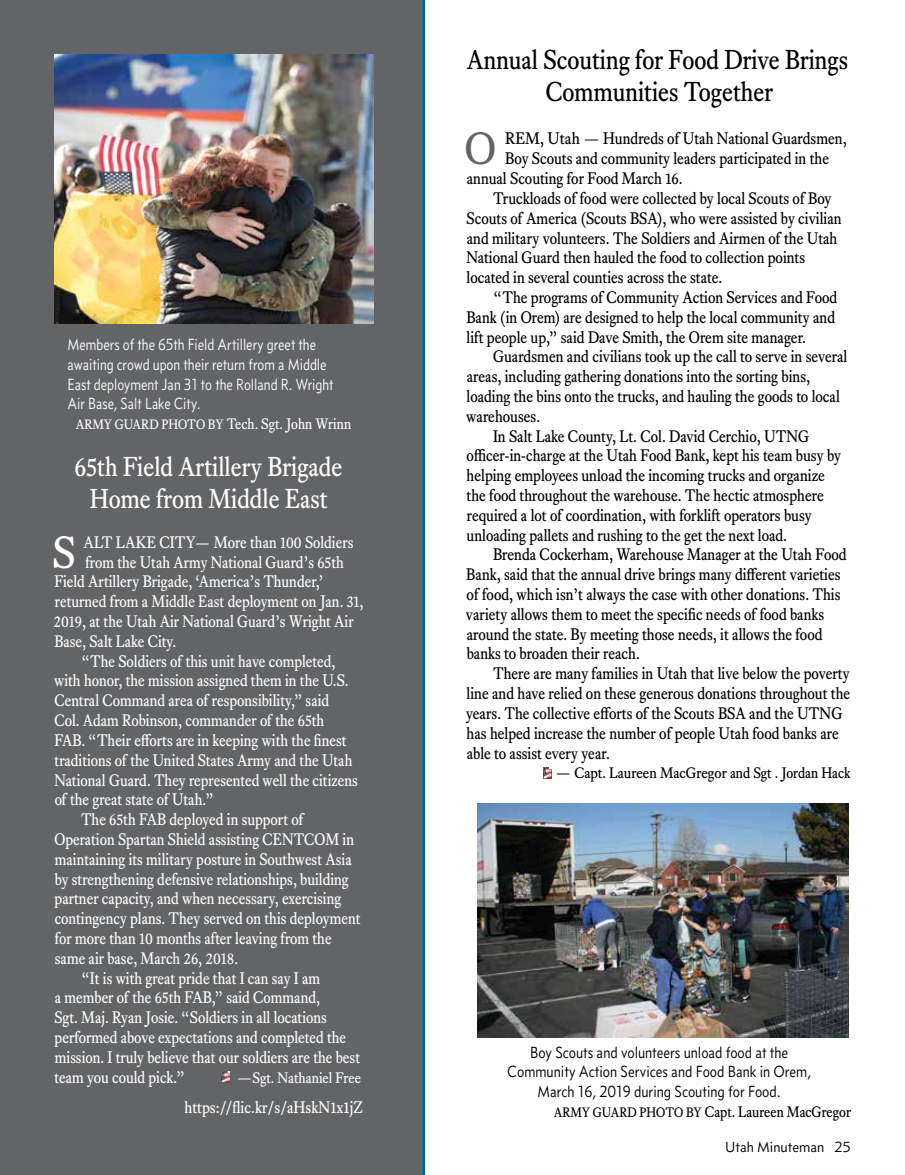
<style>
.page{position:relative;width:905px;height:1175px;background:#fff}
.page>*{position:absolute;margin:0;border:0;box-sizing:border-box;transform-origin:0 0}
.t1{font:44.55px "Equity Text A";color:#fff;scale:.95 1}
.t2{font:44.55px "Equity Text A";color:#636466;scale:.95 1}
.t3{font:27px/32.4px "Equity Text A";color:#000;text-align:center;scale:.9 1}
.t4{font:27px/32.4px "Equity Text A";color:#fff;text-align:center;scale:.9 1}
.t5{font:16.5px "Equity Text A";color:#000;scale:.91 1}
.t6{font:16.5px "Equity Text A";color:#fff;scale:.9 1}
.t7{font:16.5px/19.8px "Concourse T3";color:#fff;scale:.86 1}
.t8{font:16.5px/19.8px "Concourse T3";color:#000;text-align:center;scale:.9 1}
.t9{font:16.5px "Equity Text A";color:#fff;scale:.92 1}
.t10{font:16.5px "Equity Text A";color:#000;scale:.96 1}
.t11{font:15px "Equity Text A";color:#000;scale:.96 1}
.t12{font:15px "Equity Text A";color:#000;scale:.92 1}
.t13{font:15px "Equity Text A";color:#fff;scale:.92 1}
.t14{font:15px "Equity Text A";color:#fff;scale:.93 1}
.t15{font:15px "Concourse T3 Tab";color:#000}
.s1{font-size:13.5px}
.s2{font-family:"Equity Text B";font-size:16.5px}
.s3{font-family:"Equity Text B"}
</style>
<div class="page">
<div style="left:0;top:0;width:421px;height:1174px;background:#636466"></div>
<hr style="left:422px;top:0;width:3px;height:1174px;background:#086184">
<svg style="left:221px;top:1071px;width:9px;height:11px"></svg>
<img style="left:54px;top:54px;width:320px;height:270px">
<svg style="left:543px;top:767px;width:9px;height:11px"></svg>
<img style="left:477px;top:803px;width:371px;height:234px">
<p class="t7" style="left:68px;top:334px;width:311px">Members of the 65th Field Artillery greet the awaiting crowd upon their return from a Middle East deployment Jan 31 to the Rolland R. Wright Air Base, Salt Lake City.</p>
<p class="t13" style="left:76px;top:415px;width:301px"><span class="s1">ARMY GUARD PHOTO BY</span> Tech. Sgt. John Wrinn</p>
<h2 class="t4" style="left:74px;top:450px;width:299px">65th Field Artillery Brigade<br>Home from Middle East</h2>
<h1 class="t1" style="left:52px;top:526px;width:26px">S</h1>
<p class="t9" style="left:84px;top:532px;width:295px">ALT LAKE CITY— More than 100 Soldiers</p>
<p class="t6" style="left:85px;top:552px;width:289px">from the Utah Army National Guard’s 65th</p>
<p class="t6" style="left:54px;top:572px;width:301px">Field Artillery Brigade, ‘America’s Thunder,’</p>
<p class="t6" style="left:55px;top:592px;width:344px">returned from a Middle East deployment on Jan. 31,</p>
<p class="t6" style="left:54px;top:611px;width:335px">2019, at the Utah Air National Guard’s Wright Air</p>
<p class="t6" style="left:54px;top:631px;width:137px">Base, Salt Lake City.</p>
<p class="t6" style="left:81px;top:651px;width:284px">“The Soldiers of this unit have completed,</p>
<p class="t6" style="left:54px;top:671px;width:328px">with honor, the mission assigned them in the U.S.</p>
<p class="t6" style="left:54px;top:691px;width:307px">Central Command area of responsibility,” said</p>
<p class="t6" style="left:54px;top:710px;width:301px">Col. Adam Robinson, commander of the 65th</p>
<p class="t6" style="left:54px;top:730px;width:326px">FAB. “Their efforts are in keeping with the finest</p>
<p class="t6" style="left:55px;top:750px;width:332px">traditions of the United States Army and the Utah</p>
<p class="t6" style="left:54px;top:770px;width:339px">National Guard. They represented well the citizens</p>
<p class="t6" style="left:55px;top:790px;width:178px">of the great state of Utah.”</p>
<p class="t6" style="left:81px;top:809px;width:248px">The 65th FAB deployed in support of</p>
<p class="t6" style="left:54px;top:829px;width:334px">Operation Spartan Shield assisting CENTCOM in</p>
<p class="t6" style="left:55px;top:849px;width:331px">maintaining its military posture in Southwest Asia</p>
<p class="t6" style="left:55px;top:869px;width:328px">by strengthening defensive relationships, building</p>
<p class="t6" style="left:55px;top:889px;width:320px">partner capacity, and when necessary, exercising</p>
<p class="t6" style="left:55px;top:908px;width:341px">contingency plans. They served on this deployment</p>
<p class="t6" style="left:55px;top:928px;width:309px">for more than 10 months after leaving from the</p>
<p class="t6" style="left:55px;top:948px;width:205px">same air base, March 26, 2018.</p>
<p class="t6" style="left:81px;top:968px;width:267px">“It is with great pride that I can say I am</p>
<p class="t6" style="left:55px;top:988px;width:296px">a member of the 65th FAB,” said Command,</p>
<p class="t6" style="left:55px;top:1007px;width:304px">Sgt. Maj. Ryan Josie. “Soldiers in all locations</p>
<p class="t6" style="left:55px;top:1027px;width:325px">performed above expectations and completed the</p>
<p class="t6" style="left:55px;top:1047px;width:341px">mission. I truly believe that our soldiers are the best</p>
<p class="t6" style="left:55px;top:1067px;width:146px">team you could pick.”</p>
<p class="t14" style="left:237px;top:1068px;width:135px"><span class="s2">—</span>Sgt. Nathaniel Free</p>
<p class="t9" style="left:184px;top:1097px;width:195px">https://flic.kr/s/aHskN1x1jZ</p>
<h2 class="t3" style="left:467px;top:44px;width:425px">Annual Scouting for Food Drive Brings<br>Communities Together</h2>
<h1 class="t2" style="left:464px;top:123px;width:34px">O</h1>
<p class="t10" style="left:505px;top:129px;width:357px">REM, Utah <span class="s3">—</span> Hundreds of Utah National Guardsmen,</p>
<p class="t5" style="left:505px;top:149px;width:357px">Boy Scouts and community leaders participated in the</p>
<p class="t5" style="left:466px;top:169px;width:239px">annual Scouting for Food March 16.</p>
<p class="t5" style="left:493px;top:188px;width:373px">Truckloads of food were collected by local Scouts of Boy</p>
<p class="t5" style="left:466px;top:208px;width:414px">Scouts of America (Scouts BSA), who were assisted by civilian</p>
<p class="t5" style="left:466px;top:228px;width:409px">and military volunteers. The Soldiers and Airmen of the Utah</p>
<p class="t5" style="left:466px;top:248px;width:374px">National Guard then hauled the food to collection points</p>
<p class="t5" style="left:466px;top:268px;width:282px">located in several counties across the state.</p>
<p class="t5" style="left:493px;top:287px;width:380px">“The programs of Community Action Services and Food</p>
<p class="t5" style="left:466px;top:307px;width:407px">Bank (in Orem) are designed to help the local community and</p>
<p class="t5" style="left:466px;top:327px;width:374px">lift people up,” said Dave Smith, the Orem site manager.</p>
<p class="t5" style="left:493px;top:347px;width:391px">Guardsmen and civilians took up the call to serve in several</p>
<p class="t5" style="left:466px;top:367px;width:379px">areas, including gathering donations into the sorting bins,</p>
<p class="t5" style="left:466px;top:386px;width:411px">loading the bins onto the trucks, and hauling the goods to local</p>
<p class="t5" style="left:466px;top:406px;width:83px">warehouses.</p>
<p class="t5" style="left:493px;top:426px;width:349px">In Salt Lake County, Lt. Col. David Cerchio, UTNG</p>
<p class="t5" style="left:466px;top:446px;width:413px">officer-in-charge at the Utah Food Bank, kept his team busy by</p>
<p class="t5" style="left:466px;top:466px;width:395px">helping employees unload the incoming trucks and organize</p>
<p class="t5" style="left:466px;top:485px;width:394px">the food throughout the warehouse. The hectic atmosphere</p>
<p class="t5" style="left:467px;top:505px;width:381px">required a lot of coordination, with forklift operators busy</p>
<p class="t5" style="left:466px;top:525px;width:353px">unloading pallets and rushing to the get the next load.</p>
<p class="t5" style="left:493px;top:545px;width:390px">Brenda Cockerham, Warehouse Manager at the Utah Food</p>
<p class="t5" style="left:466px;top:565px;width:413px">Bank, said that the annual drive brings many different varieties</p>
<p class="t5" style="left:466px;top:584px;width:412px">of food, which isn’t always the case with other donations. This</p>
<p class="t5" style="left:466px;top:604px;width:395px">variety allows them to meet the specific needs of food banks</p>
<p class="t5" style="left:466px;top:624px;width:392px">around the state. By meeting those needs, it allows the food</p>
<p class="t5" style="left:466px;top:644px;width:192px">banks to broaden their reach.</p>
<p class="t5" style="left:493px;top:664px;width:393px">There are many families in Utah that live below the poverty</p>
<p class="t5" style="left:466px;top:683px;width:423px">line and have relied on these generous donations throughout the</p>
<p class="t5" style="left:466px;top:703px;width:415px">years. The collective efforts of the Scouts BSA and the UTNG</p>
<p class="t5" style="left:466px;top:723px;width:410px">has helped increase the number of people Utah food banks are</p>
<p class="t5" style="left:466px;top:743px;width:159px">able to assist every year.</p>
<p class="t11" style="left:555px;top:764px;width:309px"><span class="s2">—</span> Capt. Laureen MacGregor and Sgt . Jordan Hack</p>
<p class="t8" style="left:507px;top:1042px;width:339px">Boy Scouts and volunteers unload food at the<br>Community Action Services and Food Bank in Orem,<br>March 16, 2019 during Scouting for Food.</p>
<p class="t12" style="left:554px;top:1102px;width:324px"><span class="s1">ARMY GUARD PHOTO BY</span> Capt. Laureen MacGregor</p>
<p class="t15" style="left:725px;top:1137px;width:127px">Utah Minuteman 25</p>
</div>
